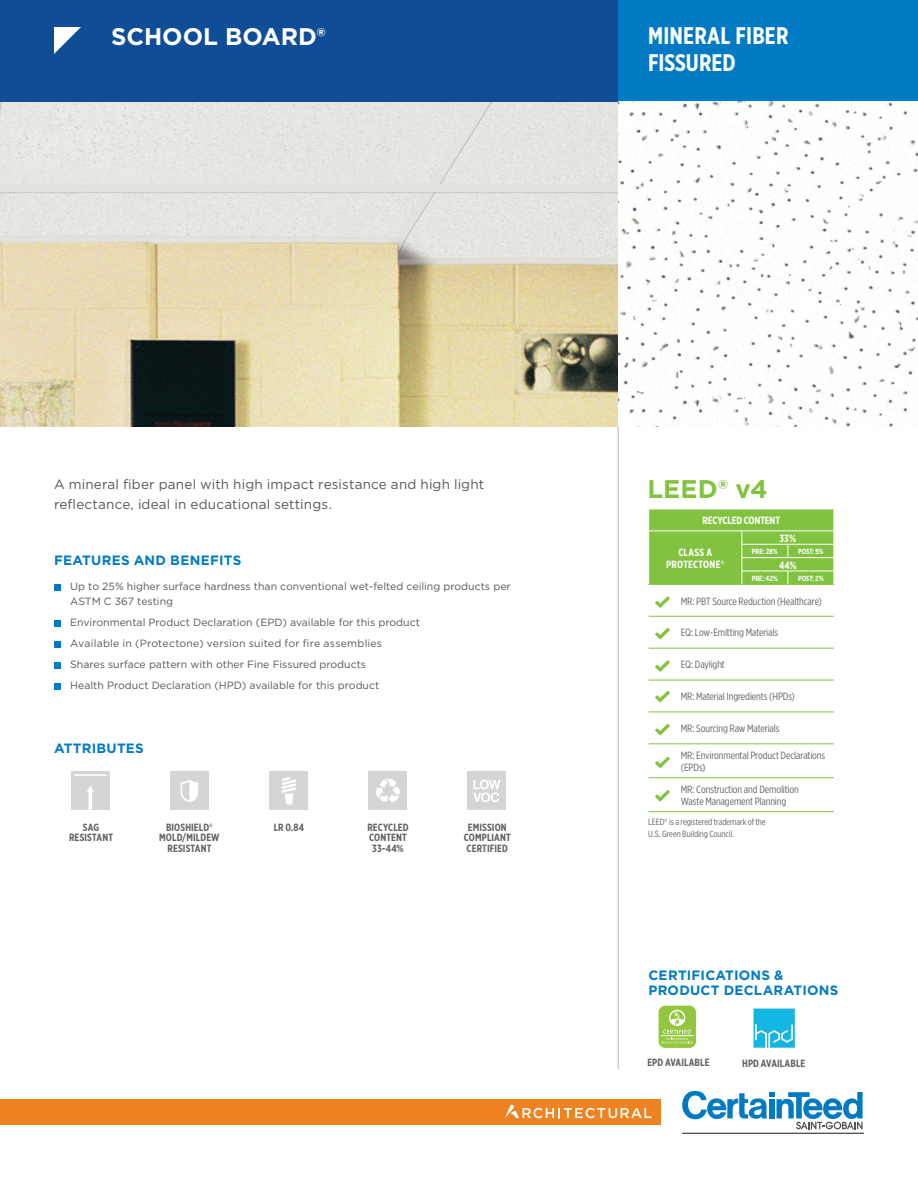
<style>
.page{position:relative;width:918px;height:1188px;background:#fff}
.page>*{position:absolute;margin:0;border:0;box-sizing:border-box;transform-origin:0 0}
.t1{font:700 25.5px "Gotham";letter-spacing:.005em;color:#81c340}
.t2{font:700 24px/27px "Gotham X Narrow";letter-spacing:.01em;color:#fff}
.t3{font:700 24px "Gotham";color:#fff}
.t4{font:13.5px/19.5px "Gotham";letter-spacing:.01em;color:#57585a}
.t5{font:700 13.5px/15px "Gotham";letter-spacing:.015em;color:#007bc3}
.t6{font:10.5px/21px "Gotham";color:#57585a}
.t7{font:10.5px/12px "Gotham X Narrow";letter-spacing:-.01em;color:#636366}
.t8{font:700 10.5px/10.5px "Gotham X Narrow";letter-spacing:.01em;color:#636366;text-align:center}
.t9{font:700 10.5px/12px "Gotham X Narrow";letter-spacing:.005em;color:#fff;text-align:center}
.t10{font:9px/12px "Gotham X Narrow";letter-spacing:-.005em;color:#636366}
.t11{font:700 7.5px "Gotham X Narrow";letter-spacing:-.005em;color:#fff}
</style>
<div class="page">
<img style="left:0;top:101px;width:618px;height:326px">
<div style="left:0;top:0;width:618px;height:101px;background:#0f4d96"></div>
<div style="left:618px;top:0;width:300px;height:101px;background:#007ac2"></div>
<svg style="left:54px;top:27px;width:27px;height:27px"></svg>
<svg style="left:682px;top:1090px;width:181px;height:39px"></svg>
<hr style="left:682px;top:1133px;width:182px;height:1px;background:#525556">
<div style="left:0;top:1100px;width:661px;height:25px;background:#ef8322"></div>
<svg style="left:505px;top:1105px;width:146px;height:13px"></svg>
<hr style="left:618px;top:426px;width:1px;height:644px;background:#b6b7bb">
<div style="left:54px;top:584px;width:7px;height:6px;background:#007ac2"></div>
<div style="left:54px;top:620px;width:7px;height:6px;background:#007ac2"></div>
<div style="left:54px;top:641px;width:7px;height:6px;background:#007ac2"></div>
<div style="left:54px;top:662px;width:7px;height:6px;background:#007ac2"></div>
<div style="left:54px;top:683px;width:7px;height:6px;background:#007ac2"></div>
<div style="left:71px;top:772px;width:39px;height:38px;background:#d4d5d7"></div>
<hr style="left:74px;top:774px;width:32px;height:2px;background:#fff">
<svg style="left:88px;top:792px;width:4px;height:17px"></svg>
<svg style="left:87px;top:786px;width:7px;height:6px"></svg>
<div style="left:269px;top:772px;width:39px;height:38px;background:#d4d5d7"></div>
<svg style="left:281px;top:777px;width:16px;height:28px"></svg>
<div style="left:467px;top:772px;width:39px;height:38px;background:#d4d5d7"></div>
<svg style="left:473px;top:780px;width:28px;height:22px"></svg>
<div style="left:368px;top:772px;width:39px;height:38px;background:#d4d5d7"></div>
<svg style="left:375px;top:779px;width:25px;height:24px"></svg>
<hr style="left:648px;top:584px;width:94px;height:1px;background:#81c340">
<hr style="left:742px;top:584px;width:46px;height:1px;background:#81c340">
<hr style="left:788px;top:584px;width:46px;height:1px;background:#81c340">
<hr style="left:649px;top:616px;width:93px;height:1px;background:#81c340">
<hr style="left:742px;top:616px;width:46px;height:1px;background:#81c340">
<hr style="left:788px;top:616px;width:46px;height:1px;background:#81c340">
<hr style="left:649px;top:648px;width:93px;height:1px;background:#81c340">
<hr style="left:742px;top:648px;width:46px;height:1px;background:#81c340">
<hr style="left:788px;top:648px;width:46px;height:1px;background:#81c340">
<hr style="left:649px;top:680px;width:93px;height:1px;background:#81c340">
<hr style="left:742px;top:680px;width:46px;height:1px;background:#81c340">
<hr style="left:788px;top:680px;width:46px;height:1px;background:#81c340">
<hr style="left:649px;top:712px;width:93px;height:1px;background:#81c340">
<hr style="left:742px;top:712px;width:46px;height:1px;background:#81c340">
<hr style="left:788px;top:712px;width:46px;height:1px;background:#81c340">
<hr style="left:649px;top:744px;width:93px;height:1px;background:#81c340">
<hr style="left:742px;top:744px;width:46px;height:1px;background:#81c340">
<hr style="left:788px;top:744px;width:46px;height:1px;background:#81c340">
<hr style="left:649px;top:777px;width:93px;height:1px;background:#81c340">
<hr style="left:742px;top:777px;width:46px;height:1px;background:#81c340">
<hr style="left:788px;top:777px;width:46px;height:1px;background:#81c340">
<hr style="left:649px;top:811px;width:93px;height:1px;background:#81c340">
<hr style="left:742px;top:811px;width:46px;height:1px;background:#81c340">
<hr style="left:788px;top:811px;width:46px;height:1px;background:#81c340">
<svg style="left:648px;top:509px;width:186px;height:75px;background:#87c549"></svg>
<hr style="left:742px;top:557px;width:46px;height:1px;background:#fff">
<hr style="left:788px;top:557px;width:46px;height:1px;background:#fff">
<hr style="left:742px;top:571px;width:46px;height:1px;background:#fff">
<hr style="left:788px;top:571px;width:46px;height:1px;background:#fff">
<svg style="left:655px;top:596px;width:15px;height:12px"></svg>
<svg style="left:655px;top:628px;width:15px;height:12px"></svg>
<svg style="left:655px;top:660px;width:15px;height:12px"></svg>
<svg style="left:655px;top:691px;width:15px;height:12px"></svg>
<svg style="left:655px;top:724px;width:15px;height:12px"></svg>
<svg style="left:655px;top:756px;width:15px;height:12px"></svg>
<svg style="left:655px;top:790px;width:15px;height:12px"></svg>
<img style="left:618px;top:101px;width:300px;height:326px">
<img style="left:753px;top:1008px;width:42px;height:40px">
<div style="left:659px;top:1006px;width:37px;height:42px;background:#91c73d;border-radius:7px"></div>
<hr style="left:661px;top:1035px;width:33px;height:1px;background:#fff">
<svg style="left:661px;top:1010px;width:32px;height:34px"></svg>
<div style="left:170px;top:772px;width:39px;height:38px;background:#d4d5d7"></div>
<svg style="left:181px;top:780px;width:17px;height:22px"></svg>
<h2 class="t3" style="left:111px;top:21px;width:216px">SCHOOL BOARD®</h2>
<h2 class="t2" style="left:648px;top:22px;width:142px">MINERAL FIBER<br>FISSURED</h2>
<p class="t4" style="left:54px;top:474px;width:432px">A mineral fiber panel with high impact resistance and high light reflectance, ideal in educational settings.</p>
<p class="t5" style="left:54px;top:552px;width:189px">FEATURES AND BENEFITS</p>
<p class="t6" style="left:70px;top:579px;width:442px;line-height:15px">Up to 25% higher surface hardness than conventional wet-felted ceiling products per<br>ASTM C 367 testing</p>
<p class="t6" style="left:70px;top:612px;width:351px">Environmental Product Declaration (EPD) available for this product Available in (Protectone) version suited for fire assemblies<br>Shares surface pattern with other Fine Fissured products<br>Health Product Declaration (HPD) available for this product</p>
<p class="t5" style="left:54px;top:741px;width:91px">ATTRIBUTES</p>
<h1 class="t1" style="left:648px;top:472px;width:122px">LEED® v4</h1>
<p class="t9" style="left:703px;top:514px;width:79px">RECYCLED CONTENT</p>
<p class="t9" style="left:666px;top:546px;width:60px">CLASS A<br>PROTECTONE®</p>
<p class="t9" style="left:779px;top:532px;width:18px">33%</p>
<p class="t11" style="left:752px;top:547px;width:27px">PRE: 28%</p>
<p class="t11" style="left:798px;top:547px;width:27px">POST: 5%</p>
<p class="t9" style="left:779px;top:559px;width:19px">44%</p>
<p class="t11" style="left:752px;top:573px;width:28px">PRE: 42%</p>
<p class="t11" style="left:798px;top:573px;width:27px">POST: 2%</p>
<p class="t7" style="left:681px;top:595px;width:143px">MR: PBT Source Reduction (Healthcare)</p>
<p class="t7" style="left:681px;top:627px;width:99px">EQ: Low-Emitting Materials</p>
<p class="t7" style="left:681px;top:658px;width:46px">EQ: Daylight</p>
<p class="t7" style="left:681px;top:690px;width:116px">MR: Material Ingredients (HPDs)</p>
<p class="t7" style="left:681px;top:722px;width:100px">MR: Sourcing Raw Materials</p>
<p class="t7" style="left:681px;top:749px;width:146px">MR: Environmental Product Declarations (EPDs)</p>
<p class="t7" style="left:681px;top:783px;width:120px">MR: Construction and Demolition<br>Waste Management Planning</p>
<p class="t8" style="left:367px;top:822px;width:43px;text-align:left">RECYCLED<br>CONTENT<br>33-44%</p>
<p class="t10" style="left:648px;top:816px;width:119px">LEED® is a registered trademark of the<br>U.S. Green Building Council.</p>
<p class="t8" style="left:159px;top:822px;width:62px">BIOSHIELD®<br>MOLD/MILDEW<br>RESISTANT</p>
<p class="t8" style="left:69px;top:822px;width:46px">SAG<br>RESISTANT</p>
<p class="t8" style="left:274px;top:822px;width:32px">LR 0.84</p>
<p class="t8" style="left:464px;top:822px;width:48px">EMISSION<br>COMPLIANT<br>CERTIFIED</p>
<p class="t5" style="left:649px;top:967px;width:191px">CERTIFICATIONS &amp;<br>PRODUCT DECLARATIONS</p>
<p class="t8" style="left:647px;top:1057px;width:64px">EPD AVAILABLE</p>
<p class="t8" style="left:742px;top:1057px;width:65px">HPD AVAILABLE</p>
</div>
